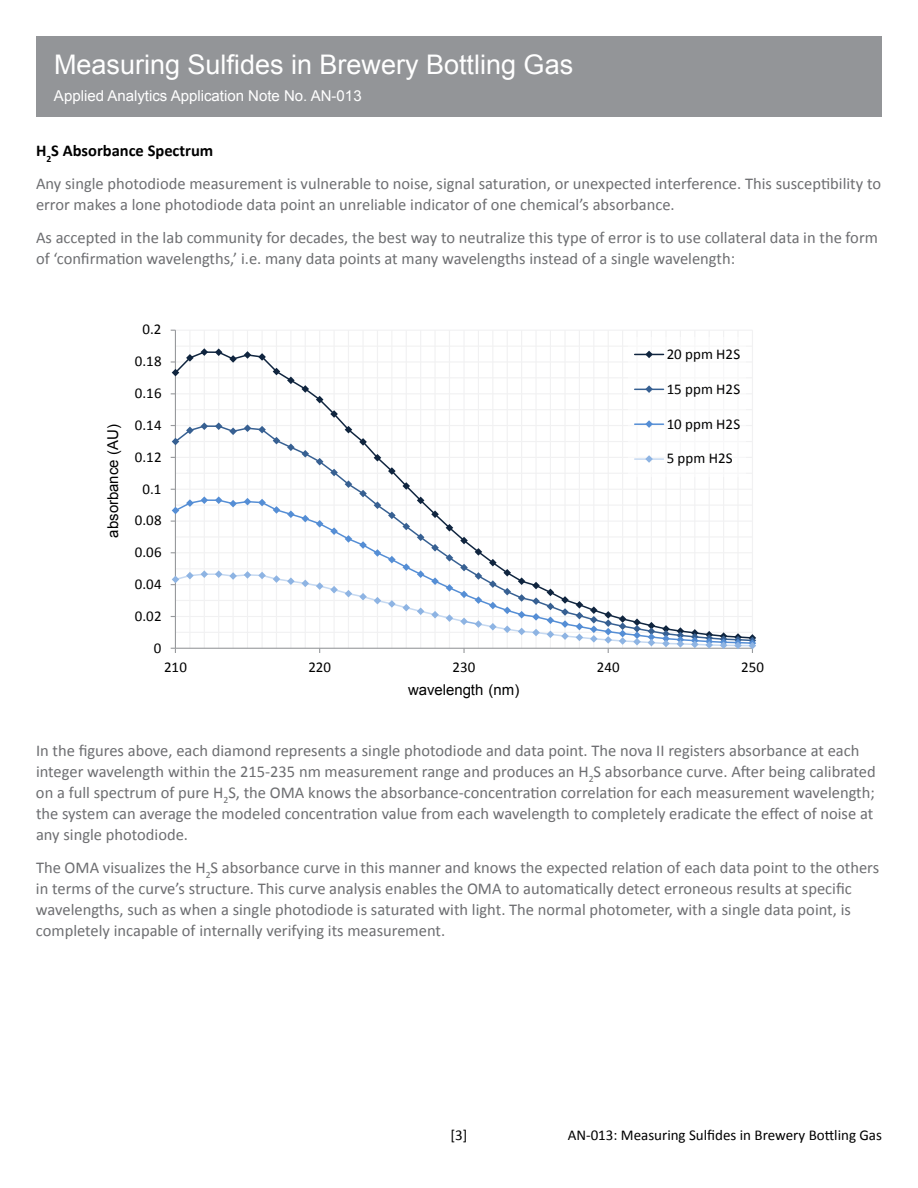
<style>
.page{position:relative;width:918px;height:1188px;background:#fff}
.page>*{position:absolute;margin:0;border:0;box-sizing:border-box;transform-origin:0 0}
.t1{font:27px "Arial";color:#fff}
.t2{font:16.5px/21px "Calibri";color:#6d6e71}
.t3{font:15px "Calibri";color:#000}
.t4{font:15px "Arial";color:#fff}
.t5{font:15px "Arial";color:#000}
.s1{font-weight:700;color:#000}
</style>
<div class="page">
<div style="left:36px;top:36px;width:846px;height:81px;background:#939598"></div>
<svg style="left:170px;top:329px;width:586px;height:324px"></svg>
<h1 class="t1" style="left:54px;top:46px;width:521px">Measuring Sulfides in Brewery Bottling Gas</h1>
<p class="t4" style="left:54px;top:86px;width:309px">Applied Analytics Application Note No. AN-013</p>
<p class="t2" style="left:36px;top:134px;width:847px;line-height:33px"><span class="s1">H</span><sub>2</sub><span class="s1">S Absorbance Spectrum<br></span>Any single photodiode measurement is vulnerable to noise, signal saturation, or unexpected interference. This susceptibility to</p>
<p class="t2" style="left:36px;top:188px;width:843px;line-height:33px">error makes a lone photodiode data point an unreliable indicator of one chemical’s absorbance.<br>As accepted in the lab community for decades, the best way to neutralize this type of error is to use collateral data in the form</p>
<p class="t2" style="left:36px;top:248px;width:701px">of ‘confirmation wavelengths,’ i.e. many data points at many wavelengths instead of a single wavelength:</p>
<p class="t5" style="left:103px;top:538px;width:115px;rotate:-90deg">absorbance (AU)</p>
<p class="t3" style="left:143px;top:320px;width:20px">0.2</p>
<p class="t3" style="left:135px;top:352px;width:28px">0.18</p>
<p class="t3" style="left:135px;top:384px;width:28px">0.16</p>
<p class="t3" style="left:135px;top:415px;width:28px">0.14</p>
<p class="t3" style="left:135px;top:447px;width:28px">0.12</p>
<p class="t3" style="left:143px;top:479px;width:20px">0.1</p>
<p class="t3" style="left:135px;top:511px;width:28px">0.08</p>
<p class="t3" style="left:135px;top:543px;width:28px">0.06</p>
<p class="t3" style="left:135px;top:575px;width:28px">0.04</p>
<p class="t3" style="left:135px;top:606px;width:28px">0.02</p>
<p class="t3" style="left:154px;top:638px;width:9px">0</p>
<p class="t3" style="left:667px;top:344px;width:75px">20 ppm H2S</p>
<p class="t3" style="left:667px;top:379px;width:75px">15 ppm H2S</p>
<p class="t3" style="left:667px;top:414px;width:75px">10 ppm H2S</p>
<p class="t3" style="left:667px;top:449px;width:67px">5 ppm H2S</p>
<p class="t3" style="left:164px;top:658px;width:24px">210</p>
<p class="t3" style="left:308px;top:658px;width:24px">220</p>
<p class="t3" style="left:453px;top:658px;width:24px">230</p>
<p class="t3" style="left:597px;top:658px;width:24px">240</p>
<p class="t3" style="left:741px;top:658px;width:24px">250</p>
<p class="t5" style="left:408px;top:680px;width:113px">wavelength (nm)</p>
<p class="t2" style="left:36px;top:740px;width:841px">In the figures above, each diamond represents a single photodiode and data point. The nova II registers absorbance at each integer wavelength within the 215-235 nm measurement range and produces an H<sub>2</sub>S absorbance curve. After being calibrated on a full spectrum of pure H<sub>2</sub>S, the OMA knows the absorbance-concentration correlation for each measurement wavelength; the system can average the modeled concentration value from each wavelength to completely eradicate the effect of noise at any single photodiode.</p>
<p class="t2" style="left:36px;top:857px;width:845px">The OMA visualizes the H<sub>2</sub>S absorbance curve in this manner and knows the expected relation of each data point to the others in terms of the curve’s structure. This curve analysis enables the OMA to automatically detect erroneous results at specific wavelengths, such as when a single photodiode is saturated with light. The normal photometer, with a single data point, is completely incapable of internally verifying its measurement.</p>
<p class="t3" style="left:451px;top:1125px;width:18px">[3]</p>
<p class="t3" style="left:568px;top:1125px;width:316px">AN-013: Measuring Sulfides in Brewery Bottling Gas</p>
</div>
